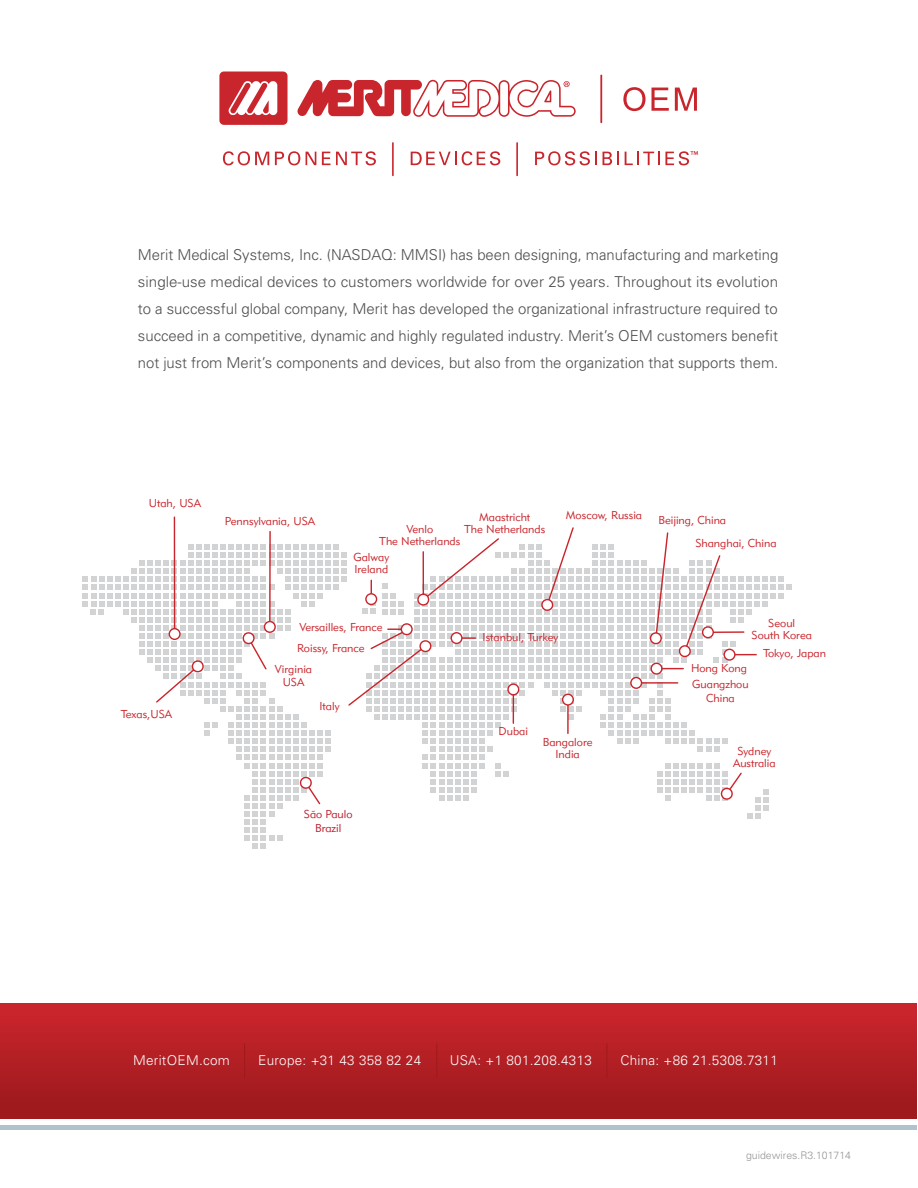
<style>
.page{position:relative;width:918px;height:1188px;background:#fff}
.page>*{position:absolute;margin:0;border:0;box-sizing:border-box;transform-origin:0 0}
.t1{font:300 15px/27px "Univers";color:#4d4d4f;text-align:justify}
.t2{font:300 13.5px "Univers";letter-spacing:.02em;color:#fff}
.t3{font:11.4px/12.1px "Geometric 415 BT Lite A";color:#c9252c;text-align:center}
.t4{font:11.4px/13.6px "Geometric 415 BT Lite A";color:#be1e2d;text-align:center}
.t5{font:300 10.5px "Univers";color:#939598}
</style>
<div class="page">
<svg style="left:223px;top:151px;width:46px;height:14px"></svg>
<svg style="left:275px;top:151px;width:25px;height:14px"></svg>
<svg style="left:306px;top:152px;width:10px;height:13px"></svg>
<svg style="left:322px;top:151px;width:54px;height:14px"></svg>
<svg style="left:411px;top:151px;width:89px;height:14px"></svg>
<svg style="left:535px;top:151px;width:62px;height:14px"></svg>
<svg style="left:603px;top:152px;width:16px;height:13px"></svg>
<hr style="left:392px;top:142px;width:2px;height:34px;background:#c9252c">
<hr style="left:516px;top:142px;width:2px;height:34px;background:#c9252c">
<svg style="left:625px;top:151px;width:73px;height:14px"></svg>
<svg style="left:623px;top:87px;width:23px;height:24px"></svg>
<svg style="left:652px;top:88px;width:17px;height:23px"></svg>
<svg style="left:675px;top:88px;width:22px;height:23px"></svg>
<hr style="left:600px;top:75px;width:2px;height:48px;background:#c9252c">
<svg style="left:219px;top:72px;width:69px;height:53px"></svg>
<svg style="left:297px;top:79px;width:279px;height:38px"></svg>
<hr style="left:174px;top:517px;width:1px;height:117px;background:#c9252c">
<svg style="left:83px;top:526px;width:709px;height:323px"></svg>
<div style="left:0;top:1125px;width:916px;height:5px;background:#b0c2cc"></div>
<div style="left:0;top:1004px;width:916px;height:114px;background:linear-gradient(to bottom,#cc262d,#9a191c)"></div>
<hr style="left:436px;top:1043px;width:1px;height:35px;background:#9e1a1d">
<hr style="left:607px;top:1043px;width:1px;height:35px;background:#9e1a1d">
<hr style="left:244px;top:1043px;width:1px;height:35px;background:#9e1a1d">
<p class="t1" style="left:138px;top:241px;width:642px">Merit Medical Systems, Inc. (NASDAQ: MMSI) has been designing, manufacturing and marketing single-use medical devices to customers worldwide for over 25 years. Throughout its evolution to a successful global company, Merit has developed the organizational infrastructure required to succeed in a competitive, dynamic and highly regulated industry. Merit’s OEM customers benefit not just from Merit’s components and devices, but also from the organization that supports them.</p>
<p class="t3" style="left:149px;top:497px;width:54px">Utah, USA</p>
<p class="t3" style="left:121px;top:707px;width:53px">Texas,USA</p>
<p class="t3" style="left:225px;top:515px;width:92px">Pennsylvania, USA</p>
<p class="t3" style="left:479px;top:511px;width:53px">Maastricht</p>
<p class="t3" style="left:406px;top:522px;width:28px">Venlo</p>
<p class="t3" style="left:464px;top:523px;width:83px">The Netherlands</p>
<p class="t3" style="left:379px;top:535px;width:83px">The Netherlands</p>
<p class="t3" style="left:353px;top:551px;width:37px;text-align:left">Galway<br>Ireland</p>
<p class="t3" style="left:566px;top:509px;width:78px">Moscow, Russia</p>
<p class="t3" style="left:658px;top:514px;width:69px">Beijing, China</p>
<p class="t3" style="left:695px;top:537px;width:83px">Shanghai, China</p>
<p class="t3" style="left:297px;top:617px;width:87px;line-height:21px;text-align:left">Versailles, France<br>Roissy, France</p>
<p class="t3" style="left:275px;top:663px;width:39px">Virginia<br>USA</p>
<p class="t3" style="left:319px;top:700px;width:22px">Italy</p>
<p class="t3" style="left:483px;top:631px;width:77px">Istanbul, Turkey</p>
<p class="t3" style="left:499px;top:725px;width:31px">Dubai</p>
<p class="t3" style="left:752px;top:616px;width:62px">Seoul<br>South Korea</p>
<p class="t3" style="left:691px;top:660px;width:59px;line-height:15.9px;text-align:left">Hong Kong<br>Guangzhou</p>
<p class="t3" style="left:706px;top:691px;width:30px">China</p>
<p class="t3" style="left:763px;top:647px;width:64px">Tokyo, Japan</p>
<p class="t4" style="left:304px;top:807px;width:50px">São Paulo<br>Brazil</p>
<p class="t3" style="left:543px;top:736px;width:51px">Bangalore<br>India</p>
<p class="t3" style="left:733px;top:744px;width:44px">Sydney<br>Australia</p>
<p class="t2" style="left:133px;top:1052px;width:98px">MeritOEM.com</p>
<p class="t2" style="left:258px;top:1052px;width:164px">Europe: +31 43 358 82 24</p>
<p class="t2" style="left:450px;top:1052px;width:144px">USA: +1 801.208.4313</p>
<p class="t2" style="left:620px;top:1052px;width:159px">China: +86 21.5308.7311</p>
<p class="t5" style="left:746px;top:1148px;width:107px">guidewires.R3.101714</p>
</div>
